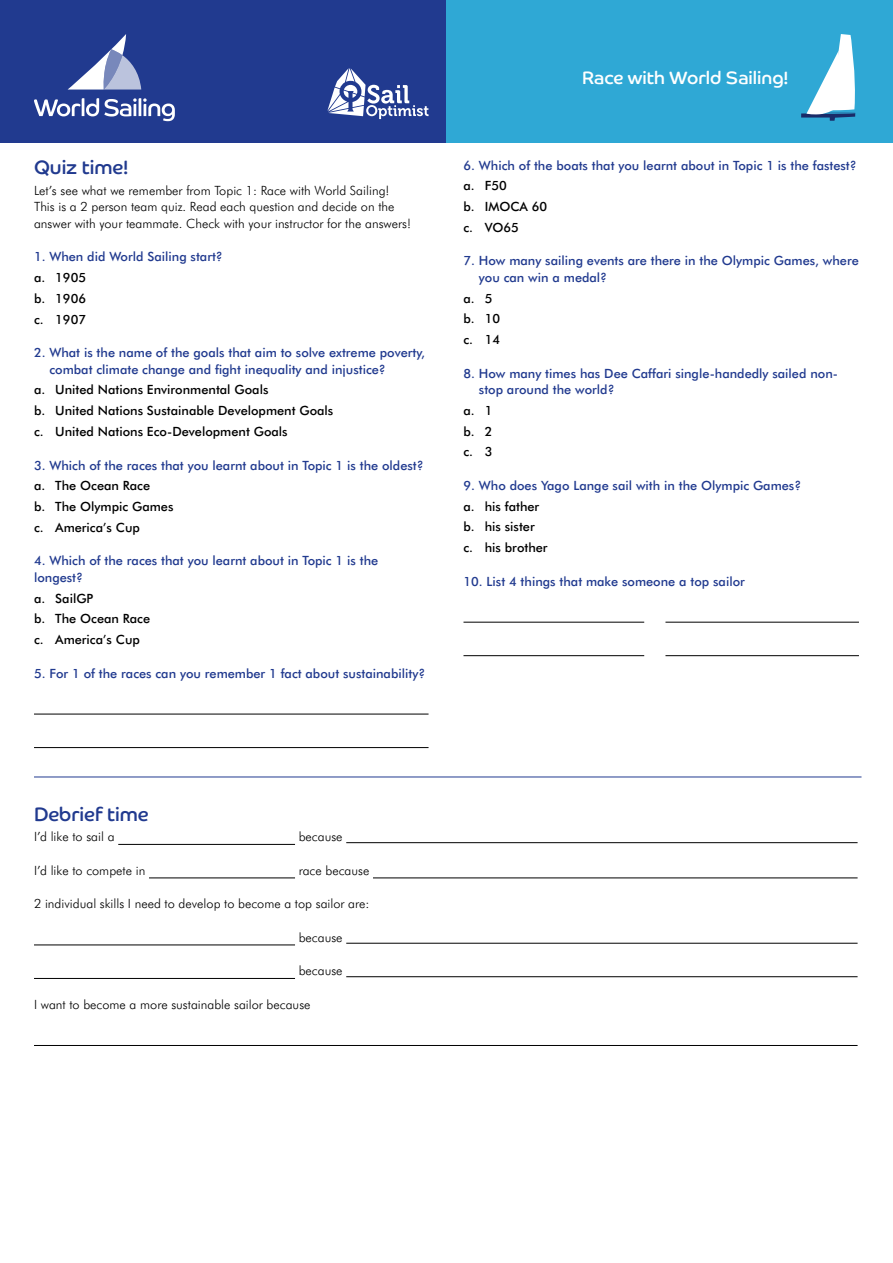
<style>
.page{position:relative;width:893px;height:1263px;background:#fff}
.page>*{position:absolute;margin:0;border:0;box-sizing:border-box;transform-origin:0 0}
.t1{font:19.5px "Co Headline";color:#213a8f}
.t2{font:18px "Co Headline";color:#fff}
.t3{font:500 12.75px/16.5px "Futura BT";color:#213a8f}
.t4{font:300 12.75px/16.5px "Futura BT";color:#000}
.t5{font:500 12.75px/20.7px "Futura BT";color:#000}
</style>
<div class="page">
<div style="left:0;top:0;width:893px;height:143px;background:#213a8f"></div>
<div style="left:446px;top:0;width:447px;height:143px;background:#2fa8d5"></div>
<hr style="left:34px;top:714px;width:395px;height:1px;background:#000">
<hr style="left:34px;top:747px;width:395px;height:1px;background:#000">
<hr style="left:463px;top:622px;width:181px;height:1px;background:#000">
<hr style="left:665px;top:622px;width:194px;height:1px;background:#000">
<hr style="left:463px;top:655px;width:181px;height:1px;background:#000">
<hr style="left:665px;top:655px;width:194px;height:1px;background:#000">
<hr style="left:118px;top:844px;width:177px;height:1px;background:#000">
<hr style="left:346px;top:842px;width:512px;height:1px;background:#000">
<hr style="left:149px;top:878px;width:146px;height:1px;background:#000">
<hr style="left:373px;top:878px;width:485px;height:1px;background:#000">
<hr style="left:34px;top:945px;width:261px;height:1px;background:#000">
<hr style="left:346px;top:943px;width:512px;height:1px;background:#000">
<hr style="left:34px;top:978px;width:261px;height:1px;background:#000">
<hr style="left:346px;top:976px;width:512px;height:1px;background:#000">
<hr style="left:34px;top:1045px;width:824px;height:1px;background:#000">
<svg style="left:68px;top:34px;width:73px;height:56px"></svg>
<svg style="left:34px;top:98px;width:141px;height:23px"></svg>
<svg style="left:801px;top:34px;width:54px;height:87px"></svg>
<hr style="left:34px;top:777px;width:827px;height:1px;background:#213a8f">
<svg style="left:327px;top:68px;width:102px;height:51px"></svg>
<h1 class="t1" style="left:34px;top:156px;width:95px">Quiz time!</h1>
<p class="t4" style="left:34px;top:182px;width:378px">Let’s see what we remember from Topic 1: Race with World Sailing!<br>This is a 2 person team quiz. Read each question and decide on the answer with your teammate. Check with your instructor for the answers!</p>
<p class="t3" style="left:34px;top:249px;width:190px">1. When did World Sailing start?</p>
<p class="t5" style="left:34px;top:267px;width:54px;text-align:justify">a. 1905 b. 1906 c. 1907</p>
<p class="t3" style="left:49px;top:344px;width:377px;text-indent:-15px">2. What is the name of the goals that aim to solve extreme poverty, combat climate change and fight inequality and injustice?</p>
<p class="t5" style="left:34px;top:379px;width:301px">a. United Nations Environmental Goals<br>b. United Nations Sustainable Development Goals c. United Nations Eco-Development Goals</p>
<p class="t3" style="left:34px;top:457px;width:391px">3. Which of the races that you learnt about in Topic 1 is the oldest?</p>
<p class="t5" style="left:34px;top:475px;width:141px">a. The Ocean Race<br>b. The Olympic Games c. America’s Cup</p>
<p class="t3" style="left:34px;top:552px;width:346px">4. Which of the races that you learnt about in Topic 1 is the longest?</p>
<p class="t5" style="left:34px;top:588px;width:118px">a. SailGP<br>b. The Ocean Race c. America’s Cup</p>
<p class="t3" style="left:34px;top:665px;width:393px">5. For 1 of the races can you remember 1 fact about sustainability?</p>
<h2 class="t2" style="left:582px;top:67px;width:207px">Race with World Sailing!</h2>
<p class="t3" style="left:463px;top:157px;width:395px">6. Which of the boats that you learnt about in Topic 1 is the fastest?</p>
<p class="t5" style="left:463px;top:175px;width:85px">a. F50<br>b. IMOCA 60 c. VO65</p>
<p class="t3" style="left:479px;top:252px;width:381px;text-indent:-15px">7. How many sailing events are there in the Olympic Games, where you can win a medal?</p>
<p class="t5" style="left:463px;top:288px;width:38px">a. 5 b. 10 c. 14</p>
<p class="t3" style="left:479px;top:365px;width:361px;text-indent:-15px">8. How many times has Dee Caffari single-handedly sailed non&shy;stop around the world?</p>
<p class="t5" style="left:463px;top:400px;width:30px;text-align:justify">a. 1 b. 2 c. 3</p>
<p class="t3" style="left:463px;top:477px;width:339px">9. Who does Yago Lange sail with in the Olympic Games?</p>
<p class="t5" style="left:463px;top:496px;width:86px">a. his father b. his sister<br>c. his brother</p>
<p class="t3" style="left:463px;top:573px;width:283px">10. List 4 things that make someone a top sailor</p>
<h1 class="t1" style="left:34px;top:802px;width:116px">Debrief time</h1>
<p class="t4" style="left:34px;top:828px;width:82px">I’d like to sail a</p>
<p class="t4" style="left:299px;top:828px;width:45px">because</p>
<p class="t4" style="left:34px;top:862px;width:113px">I’d like to compete in</p>
<p class="t4" style="left:299px;top:862px;width:72px">race because</p>
<p class="t4" style="left:34px;top:895px;width:337px">2 individual skills I need to develop to become a top sailor are:</p>
<p class="t4" style="left:299px;top:929px;width:45px">because</p>
<p class="t4" style="left:299px;top:962px;width:45px">because</p>
<p class="t4" style="left:34px;top:996px;width:278px">I want to become a more sustainable sailor because</p>
</div>
